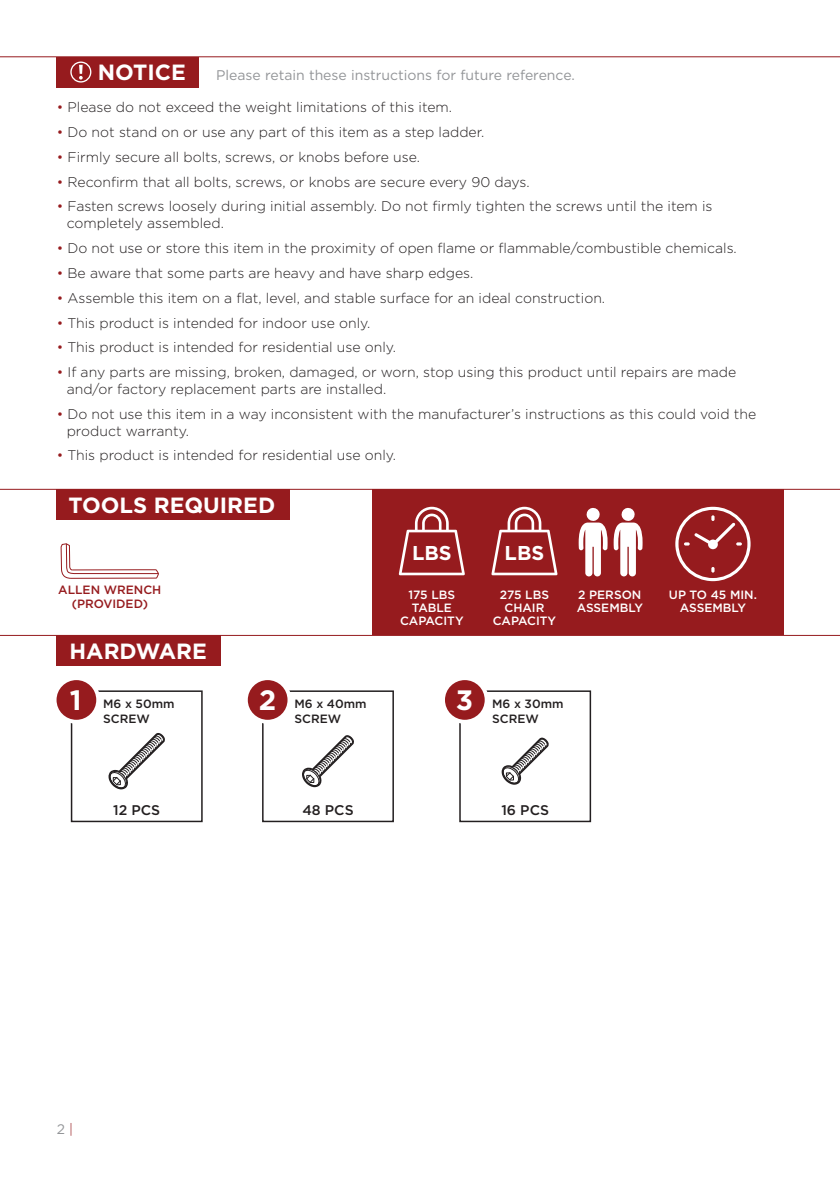
<style>
.page{position:relative;width:840px;height:1191px;background:#fff}
.page>*{position:absolute;margin:0;border:0;box-sizing:border-box;transform-origin:0 0}
.t1{font:700 28px "Gotham";color:#fff}
.t2{font:700 22px "Gotham";color:#fff}
.t3{font:700 20px "Gotham";color:#fff}
.t4{font:300 14px/16.8px "Gotham";color:#231f20}
.t5{font:14px "Gotham";color:#939598}
.t6{font:500 14px "Gotham";color:#231f20}
.t7{font:13.8px "Gotham";color:#939598}
.t8{font:500 12px/13px "Gotham";color:#fff;text-align:center}
.t9{font:500 12px/14.4px "Gotham";color:#231f20}
.t10{font:500 12px/14.4px "Gotham";color:#961b1e;text-align:center}
.s1{color:#961b1e}
.s2{font-weight:300;color:#961b1e}
</style>
<div class="page">
<div style="left:371px;top:489px;width:412px;height:146px;background:#961b1e"></div>
<div style="left:57px;top:635px;width:164px;height:31px;background:#961b1e"></div>
<div style="left:71px;top:690px;width:131px;height:132px;border:2px solid #231f20"></div>
<svg style="left:613px;top:507px;width:29px;height:69px"></svg>
<svg style="left:578px;top:508px;width:29px;height:68px"></svg>
<div style="left:262px;top:690px;width:132px;height:132px;border:2px solid #231f20"></div>
<svg style="left:247px;top:680px;width:44px;height:44px"></svg>
<div style="left:459px;top:690px;width:131px;height:132px;border:2px solid #231f20"></div>
<svg style="left:445px;top:680px;width:43px;height:44px"></svg>
<div style="left:57px;top:489px;width:232px;height:31px;background:#961b1e"></div>
<hr style="left:0;top:489px;width:839px;height:1px;background:#961b1e">
<hr style="left:0;top:635px;width:839px;height:1px;background:#961b1e">
<svg style="left:675px;top:507px;width:75px;height:74px"></svg>
<svg style="left:491px;top:507px;width:66px;height:68px"></svg>
<svg style="left:398px;top:507px;width:66px;height:68px"></svg>
<div style="left:57px;top:57px;width:142px;height:30px;background:#961b1e"></div>
<hr style="left:0;top:56px;width:839px;height:1px;background:#961b1e">
<div style="left:70px;top:62px;width:21px;height:21px;border:1px solid #fff;border-radius:50%"></div>
<svg style="left:79px;top:65px;width:4px;height:15px"></svg>
<svg style="left:52px;top:543px;width:107px;height:181px"></svg>
<svg style="left:108px;top:733px;width:57px;height:57px"></svg>
<svg style="left:302px;top:735px;width:52px;height:53px"></svg>
<svg style="left:501px;top:737px;width:48px;height:48px"></svg>
<h2 class="t2" style="left:98px;top:58px;width:90px">NOTICE</h2>
<p class="t5" style="left:216px;top:66px;width:360px">Please retain these instructions for future reference.</p>
<p class="t4" style="left:57px;top:99px;width:396px"><span class="s1">•</span> Please do not exceed the weight limitations of this item.</p>
<p class="t4" style="left:57px;top:123px;width:429px"><span class="s1">•</span> Do not stand on or use any part of this item as a step ladder.</p>
<p class="t4" style="left:57px;top:148px;width:364px"><span class="s1">•</span> Firmly secure all bolts, screws, or knobs before use.</p>
<p class="t4" style="left:57px;top:173px;width:474px"><span class="s1">•</span> Reconfirm that all bolts, screws, or knobs are secure every 90 days.</p>
<p class="t4" style="left:67px;top:198px;width:647px;text-indent:-10px"><span class="s1">•</span> Fasten screws loosely during initial assembly. Do not firmly tighten the screws until the item is completely assembled.</p>
<p class="t4" style="left:57px;top:239px;width:681px"><span class="s1">•</span> Do not use or store this item in the proximity of open flame or flammable/combustible chemicals.</p>
<p class="t4" style="left:57px;top:264px;width:418px"><span class="s1">•</span> Be aware that some parts are heavy and have sharp edges.</p>
<p class="t4" style="left:57px;top:289px;width:549px"><span class="s1">•</span> Assemble this item on a flat, level, and stable surface for an ideal construction.</p>
<p class="t4" style="left:57px;top:314px;width:315px"><span class="s1">•</span> This product is intended for indoor use only.</p>
<p class="t4" style="left:57px;top:338px;width:341px"><span class="s1">•</span> This product is intended for residential use only.</p>
<p class="t4" style="left:67px;top:363px;width:670px;text-indent:-10px"><span class="s1">•</span> If any parts are missing, broken, damaged, or worn, stop using this product until repairs are made and/or factory replacement parts are installed.</p>
<p class="t4" style="left:67px;top:405px;width:690px;text-indent:-10px"><span class="s1">•</span> Do not use this item in a way inconsistent with the manufacturer’s instructions as this could void the product warranty.</p>
<p class="t4" style="left:57px;top:446px;width:341px"><span class="s1">•</span> This product is intended for residential use only.</p>
<h2 class="t2" style="left:68px;top:490px;width:208px">TOOLS REQUIRED</h2>
<p class="t10" style="left:58px;top:582px;width:105px">ALLEN WRENCH (PROVIDED)</p>
<h3 class="t3" style="left:412px;top:539px;width:41px">LBS</h3>
<p class="t8" style="left:400px;top:588px;width:65px">175 LBS<br>TABLE<br>CAPACITY</p>
<h3 class="t3" style="left:504px;top:539px;width:41px">LBS</h3>
<p class="t8" style="left:492px;top:588px;width:65px">275 LBS<br>CHAIR<br>CAPACITY</p>
<h2 class="t2" style="left:70px;top:636px;width:139px">HARDWARE</h2>
<h1 class="t1" style="left:70px;top:681px;width:13px">1</h1>
<h1 class="t1" style="left:259px;top:681px;width:19px">2</h1>
<h1 class="t1" style="left:455px;top:681px;width:19px">3</h1>
<p class="t9" style="left:103px;top:696px;width:73px">M6 x 50mm<br>SCREW</p>
<p class="t9" style="left:294px;top:696px;width:74px">M6 x 40mm<br>SCREW</p>
<p class="t9" style="left:492px;top:696px;width:73px">M6 x 30mm<br>SCREW</p>
<p class="t8" style="left:576px;top:588px;width:68px;text-align:left">2 PERSON<br>ASSEMBLY</p>
<p class="t8" style="left:668px;top:588px;width:89px">UP TO 45 MIN.<br>ASSEMBLY</p>
<p class="t6" style="left:113px;top:800px;width:48px">12 PCS</p>
<p class="t6" style="left:302px;top:800px;width:53px">48 PCS</p>
<p class="t6" style="left:501px;top:800px;width:49px">16 PCS</p>
<p class="t7" style="left:57px;top:1120px;width:18px">2 <span class="s2">|</span></p>
</div>
